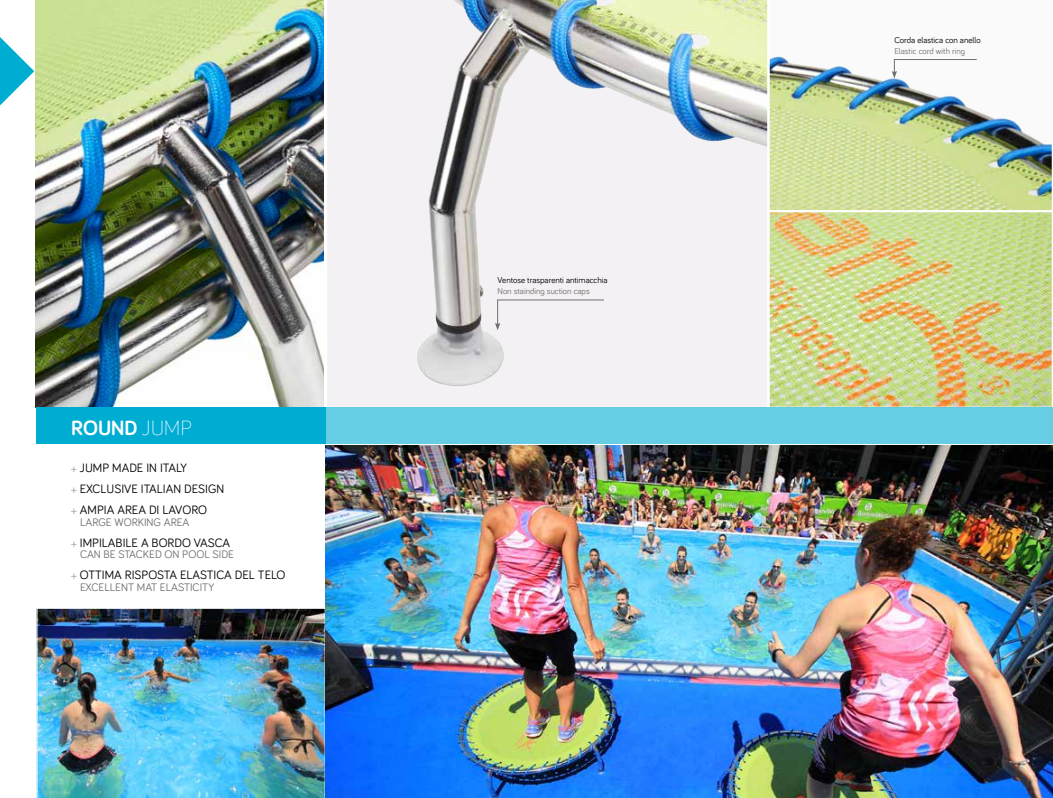
<style>
.page{position:relative;width:1053px;height:798px;background:#fff}
.page>*{position:absolute;margin:0;border:0;box-sizing:border-box;transform-origin:0 0}
.t1{font:700 21.25px "Bariol";color:#fff}
.t2{font:12.5px/21.2px "Bariol";color:#000}
.t3{font:11.25px "Bariol";color:#706f6f}
.t4{font:8.75px "Bariol";color:#000}
.t5{font:8.75px "Bariol";color:#706f6f}
.s1{font-weight:300}
.s2{color:#9d9d9c}
</style>
<div class="page">
<svg style="left:0;top:37px;width:34px;height:68px"></svg>
<img style="left:35px;top:0;width:289px;height:407px">
<svg style="left:327px;top:0;width:441px;height:406px"></svg>
<img style="left:770px;top:213px;width:280px;height:192px">
<div style="left:768px;top:211px;width:284px;height:196px;border:1px solid #fff"></div>
<img style="left:769px;top:56px;width:283px;height:155px">
<img style="left:36px;top:607px;width:290px;height:190px">
<div style="left:305px;top:407px;width:747px;height:37px;background:#66cde4"></div>
<img style="left:326px;top:445px;width:726px;height:352px">
<div style="left:36px;top:407px;width:290px;height:37px;background:#00add2"></div>
<svg style="left:495px;top:299px;width:109px;height:31px"></svg>
<svg style="left:891px;top:59px;width:85px;height:19px"></svg>
<h1 class="t1" style="left:71px;top:413px;width:122px">ROUND <span class="s1">JUMP</span></h1>
<p class="t2" style="left:71px;top:456px;width:154px"><span class="s2">+</span> JUMP MADE IN ITALY<br><span class="s2">+</span> EXCLUSIVE ITALIAN DESIGN <span class="s2">+</span> AMPIA AREA DI LAVORO</p>
<p class="t3" style="left:80px;top:514px;width:111px">LARGE WORKING AREA</p>
<p class="t2" style="left:71px;top:531px;width:160px"><span class="s2">+</span> IMPILABILE A BORDO VASCA</p>
<p class="t3" style="left:80px;top:546px;width:155px">CAN BE STACKED ON POOL SIDE</p>
<p class="t2" style="left:71px;top:563px;width:215px"><span class="s2">+</span> OTTIMA RISPOSTA ELASTICA DEL TELO</p>
<p class="t3" style="left:80px;top:579px;width:136px">EXCELLENT MAT ELASTICITY</p>
<p class="t4" style="left:497px;top:274px;width:111px">Ventose trasparenti antimacchia</p>
<p class="t5" style="left:497px;top:285px;width:94px">Non stainding suction caps</p>
<p class="t4" style="left:894px;top:34px;width:88px">Corda elastica con anello</p>
<p class="t5" style="left:894px;top:45px;width:72px">Elastic cord with ring</p>
</div>
